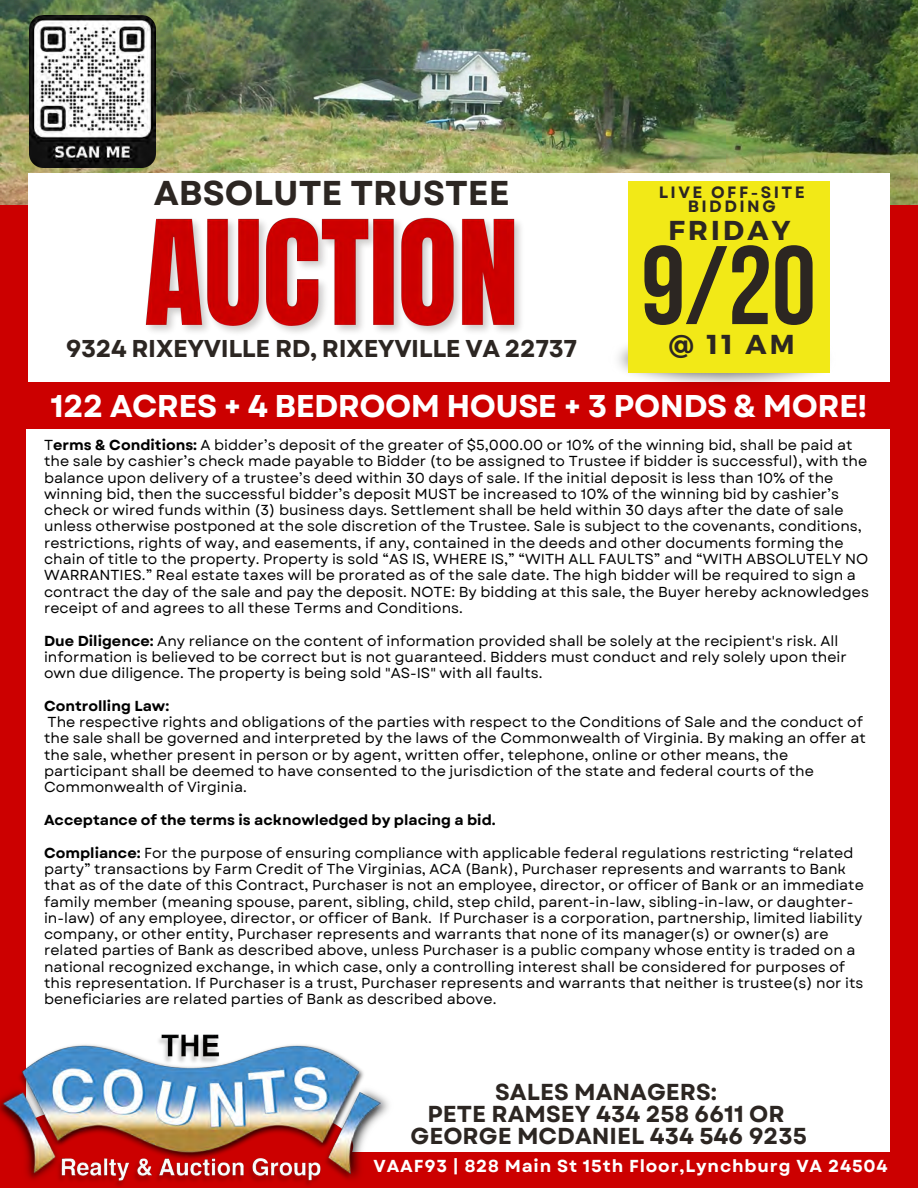
<style>
.page{position:relative;width:918px;height:1188px;background:#c00}
.page>*{position:absolute;margin:0;border:0;box-sizing:border-box;transform-origin:0 0}
.t1{font:700 111.45px "Bebas Neue";color:#2c2622}
.t2{font:700 34.35px "Garet";color:#2c2622}
.t3{font:700 31.5px "Garet";letter-spacing:-.015em;color:#fff}
.t4{font:700 27.3px "Montserrat";letter-spacing:.12em;color:#2c2622}
.t5{font:700 24.3px "Garet";letter-spacing:-.02em;color:#2c2622}
.t6{font:700 23.1px/22.2px "Garet";color:#2c2622;text-align:center}
.t7{font:700 17.25px "Garet";letter-spacing:.05em;color:#fff}
.t8{font:700 16.35px/14.7px "Garet";letter-spacing:.15em;color:#2c2622;text-align:center}
.t9{font:14.55px/16.4px "Garet";color:#000}
.t10{font:700 14.55px "Garet";color:#000}
.s1{font-weight:700}
</style>
<div class="page">
<img style="left:0;top:0;width:918px;height:205px">
<div style="left:29px;top:174px;width:861px;height:208px;background:#fff"></div>
<img style="left:618px;top:327px;width:212px;height:58px">
<div style="left:628px;top:181px;width:201px;height:192px;background:#f2e917"></div>
<div style="left:26px;top:430px;width:864px;height:722px;background:#fff"></div>
<img style="left:0;top:1034px;width:389px;height:152px">
<img style="left:145px;top:217px;width:376px;height:116px">
<img style="left:30px;top:16px;width:126px;height:152px">
<h5 class="t2" style="left:154px;top:169px;width:357px">ABSOLUTE TRUSTEE</h5>
<h3 class="t5" style="left:66px;top:331px;width:513px">9324 RIXEYVILLE RD, RIXEYVILLE VA 22737</h3>
<p class="t8" style="left:659px;top:185px;width:147px">LIVE OFF-SITE<br>BIDDING</p>
<h4 class="t4" style="left:669px;top:213px;width:123px">FRIDAY</h4>
<h6 class="t1" style="left:641px;top:241px;width:176px">9/20</h6>
<h2 class="t4" style="left:669px;top:327px;width:127px">@ 11 AM</h2>
<h4 class="t3" style="left:51px;top:383px;width:818px">122 ACRES + 4 BEDROOM HOUSE + 3 PONDS &amp; MORE!</h4>
<p class="t9" style="left:44px;top:437px;width:826px">T<span class="s1">erms &amp; Conditions:</span> A bidder’s deposit of the greater of $5,000.00 or 10% of the winning bid, shall be paid at the sale by cashier’s check made payable to Bidder (to be assigned to Trustee if bidder is successful), with the balance upon delivery of a trustee’s deed within 30 days of sale. If the initial deposit is less than 10% of the winning bid, then the successful bidder’s deposit MUST be increased to 10% of the winning bid by cashier’s check or wired funds within (3) business days. Settlement shall be held within 30 days after the date of sale unless otherwise postponed at the sole discretion of the Trustee. Sale is subject to the covenants, conditions, restrictions, rights of way, and easements, if any, contained in the deeds and other documents forming the chain of title to the property. Property is sold “AS IS, WHERE IS,” “WITH ALL FAULTS” and “WITH ABSOLUTELY NO WARRANTIES.” Real estate taxes will be prorated as of the sale date. The high bidder will be required to sign a contract the day of the sale and pay the deposit. NOTE: By bidding at this sale, the Buyer hereby acknowledges receipt of and agrees to all these Terms and Conditions.</p>
<p class="t9" style="left:44px;top:632px;width:804px"><span class="s1">Due Diligence:</span> Any reliance on the content of information provided shall be solely at the recipient's risk. All information is believed to be correct but is not guaranteed. Bidders must conduct and rely solely upon their own due diligence. The property is being sold "AS-IS" with all faults.</p>
<p class="t10" style="left:44px;top:695px;width:127px">Controlling Law:</p>
<h5 class="t9" style="left:44px;top:714px;width:823px">The respective rights and obligations of the parties with respect to the Conditions of Sale and the conduct of the sale shall be governed and interpreted by the laws of the Commonwealth of Virginia. By making an offer at the sale, whether present in person or by agent, written offer, telephone, online or other means, the participant shall be deemed to have consented to the jurisdiction of the state and federal courts of the Commonwealth of Virginia.</h5>
<p class="t10" style="left:44px;top:809px;width:453px">Acceptance of the terms is acknowledged by placing a bid.</p>
<p class="t9" style="left:44px;top:844px;width:821px"><span class="s1">Compliance:</span> For the purpose of ensuring compliance with applicable federal regulations restricting “related party” transactions by Farm Credit of The Virginias, ACA (Bank), Purchaser represents and warrants to Bank that as of the date of this Contract, Purchaser is not an employee, director, or officer of Bank or an immediate family member (meaning spouse, parent, sibling, child, step child, parent-in-law, sibling-in-law, or daughter&shy;in-law) of any employee, director, or officer of Bank. If Purchaser is a corporation, partnership, limited liability company, or other entity, Purchaser represents and warrants that none of its manager(s) or owner(s) are related parties of Bank as described above, unless Purchaser is a public company whose entity is traded on a national recognized exchange, in which case, only a controlling interest shall be considered for purposes of this representation. If Purchaser is a trust, Purchaser represents and warrants that neither is trustee(s) nor its beneficiaries are related parties of Bank as described above.</p>
<p class="t6" style="left:411px;top:1080px;width:398px">SALES MANAGERS:<br>PETE RAMSEY 434 258 6611 OR<br>GEORGE MCDANIEL 434 546 9235</p>
<p class="t7" style="left:374px;top:1154px;width:516px">VAAF93 | 828 Main St 15th Floor,Lynchburg VA 24504</p>
</div>
